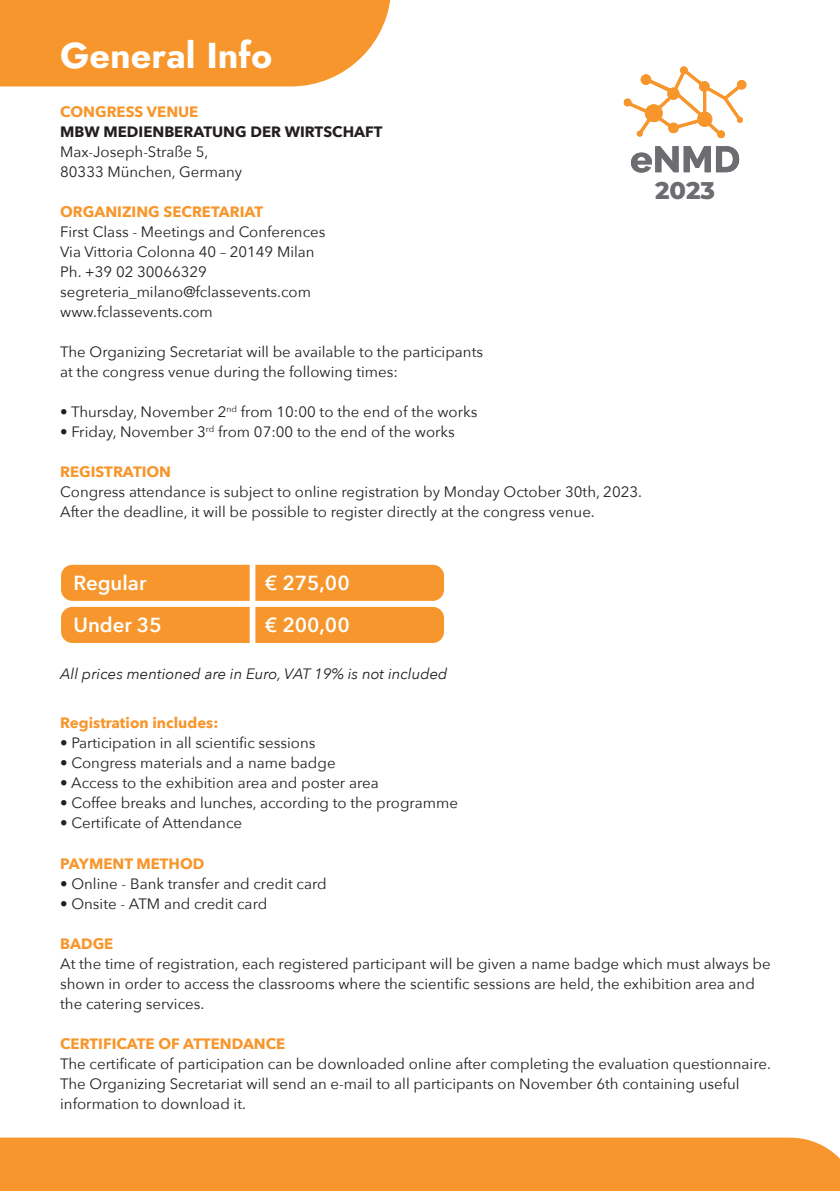
<style>
.page{position:relative;width:840px;height:1191px;background:#fff}
.page>*{position:absolute;margin:0;border:0;box-sizing:border-box;transform-origin:0 0}
.t1{font:36px "Jost";color:#fff}
.t2{font:800 24.2px "Montserrat";color:#6c6d70}
.t3{font:600 20.4px "Avenir Next";color:#fff}
.t4{font:15px/20px "Avenir Next";color:#231f20}
.t5{font:700 15px "Avenir Next";color:#f7962c}
.t6{font:italic 15px "Avenir Next";color:#231f20}
.t7{font:700 15px "Avenir Next";color:#231f20}
</style>
<div class="page">
<div style="left:61px;top:565px;width:188px;height:36px;background:#f7962c"></div>
<div style="left:255px;top:565px;width:189px;height:36px;background:#f7962c"></div>
<div style="left:255px;top:607px;width:189px;height:36px;background:#f7962c"></div>
<div style="left:61px;top:607px;width:188px;height:36px;background:#f7962c"></div>
<div style="left:0;top:0;width:391px;height:86px;background:#f7962c"></div>
<div style="left:0;top:1137px;width:839px;height:54px;background:#f7962c"></div>
<svg style="left:623px;top:66px;width:123px;height:72px"></svg>
<svg style="left:631px;top:146px;width:107px;height:27px"></svg>
<h1 class="t1" style="left:60px;top:31px;width:213px">General Info</h1>
<p class="t5" style="left:60px;top:99px;width:140px">CONGRESS VENUE</p>
<p class="t7" style="left:60px;top:119px;width:323px">MBW MEDIENBERATUNG DER WIRTSCHAFT</p>
<p class="t4" style="left:60px;top:141px;width:183px">Max-Joseph-Straße 5,<br>80333 München, Germany</p>
<p class="t5" style="left:60px;top:199px;width:204px">ORGANIZING SECRETARIAT</p>
<p class="t4" style="left:60px;top:221px;width:266px">First Class - Meetings and Conferences<br>Via Vittoria Colonna 40 – 20149 Milan<br>Ph. +39 02 30066329 segreteria_milano@fclassevents.com www.fclassevents.com</p>
<p class="t4" style="left:60px;top:341px;width:424px">The Organizing Secretariat will be available to the participants at the congress venue during the following times:</p>
<p class="t4" style="left:60px;top:401px;width:418px">• Thursday, November 2<sup>nd</sup> from 10:00 to the end of the works</p>
<p class="t4" style="left:60px;top:421px;width:396px">• Friday, November 3<sup>rd</sup> from 07:00 to the end of the works</p>
<p class="t5" style="left:60px;top:459px;width:112px">REGISTRATION</p>
<p class="t4" style="left:60px;top:481px;width:583px">Congress attendance is subject to online registration by Monday October 30th, 2023.<br>After the deadline, it will be possible to register directly at the congress venue.</p>
<h2 class="t2" style="left:654px;top:172px;width:61px">2023</h2>
<h3 class="t3" style="left:73px;top:565px;width:74px">Regular</h3>
<h3 class="t3" style="left:265px;top:565px;width:86px">€ 275,00</h3>
<h3 class="t3" style="left:73px;top:607px;width:90px">Under 35</h3>
<h3 class="t3" style="left:265px;top:607px;width:86px">€ 200,00</h3>
<p class="t6" style="left:60px;top:661px;width:388px">All prices mentioned are in Euro, VAT 19% is not included</p>
<p class="t5" style="left:60px;top:710px;width:159px">Registration includes:</p>
<p class="t4" style="left:60px;top:732px;width:257px">• Participation in all scientific sessions</p>
<p class="t4" style="left:60px;top:752px;width:277px">• Congress materials and a name badge</p>
<p class="t4" style="left:60px;top:772px;width:320px">• Access to the exhibition area and poster area</p>
<p class="t4" style="left:60px;top:792px;width:399px">• Coffee breaks and lunches, according to the programme</p>
<p class="t4" style="left:60px;top:812px;width:183px">• Certificate of Attendance</p>
<p class="t5" style="left:60px;top:850px;width:146px">PAYMENT METHOD</p>
<p class="t4" style="left:60px;top:872px;width:268px">• Online - Bank transfer and credit card</p>
<p class="t4" style="left:60px;top:892px;width:208px">• Onsite - ATM and credit card</p>
<p class="t5" style="left:60px;top:930px;width:55px">BADGE</p>
<p class="t4" style="left:60px;top:952px;width:711px">At the time of registration, each registered participant will be given a name badge which must always be shown in order to access the classrooms where the scientific sessions are held, the exhibition area and the catering services.</p>
<p class="t5" style="left:60px;top:1030px;width:226px">CERTIFICATE OF ATTENDANCE</p>
<p class="t4" style="left:60px;top:1052px;width:711px">The certificate of participation can be downloaded online after completing the evaluation questionnaire.<br>The Organizing Secretariat will send an e-mail to all participants on November 6th containing useful information to download it.</p>
</div>
